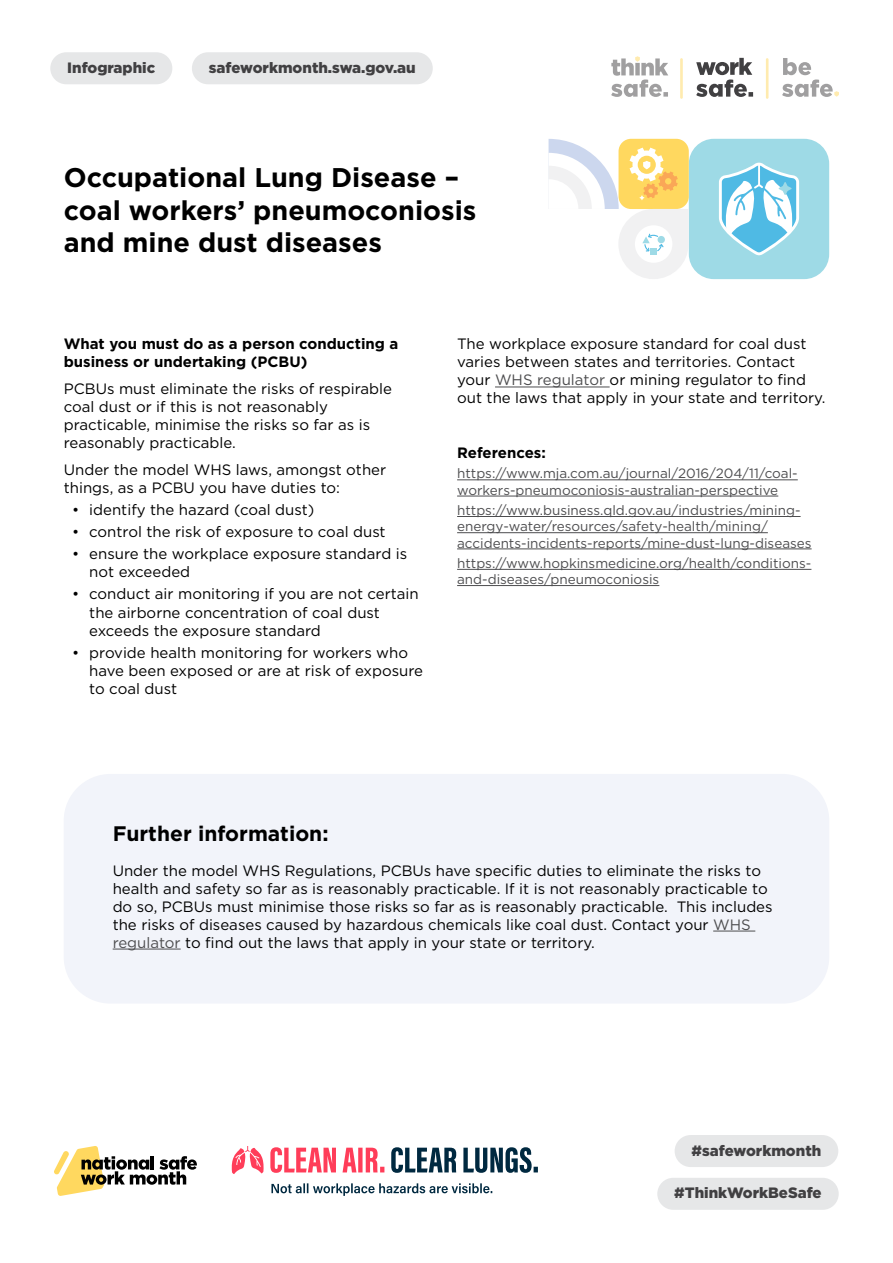
<style>
.page{position:relative;width:893px;height:1263px;background:#fff}
.page>*{position:absolute;margin:0;border:0;box-sizing:border-box;transform-origin:0 0}
.t1{font:700 27px/32.4px "Gotham";color:#000}
.t2{font:700 21px "Gotham";color:#000}
.t3{font:15px/18px "Gotham";color:#000}
.t4{font:700 15px/18px "Gotham";color:#000}
.t5{font:900 15px "Gotham";color:#414042}
.t6{font:13.5px/16.2px "Gotham";color:#4d4d4f}
.s1{color:#4d4d4f}
</style>
<div class="page">
<div style="left:64px;top:774px;width:765px;height:229px;background:#f2f4fa;border-radius:47px"></div>
<hr style="left:713px;top:931px;width:42px;height:1px;background:#4d4d4f">
<hr style="left:113px;top:949px;width:68px;height:1px;background:#4d4d4f">
<hr style="left:495px;top:387px;width:115px;height:1px;background:#4d4d4f">
<hr style="left:457px;top:479px;width:341px;height:1px;background:#4d4d4f">
<hr style="left:457px;top:496px;width:321px;height:1px;background:#4d4d4f">
<hr style="left:457px;top:516px;width:344px;height:1px;background:#4d4d4f">
<hr style="left:457px;top:532px;width:311px;height:1px;background:#4d4d4f">
<hr style="left:457px;top:548px;width:355px;height:1px;background:#4d4d4f">
<hr style="left:457px;top:569px;width:354px;height:1px;background:#4d4d4f">
<hr style="left:457px;top:585px;width:202px;height:1px;background:#4d4d4f">
<div style="left:689px;top:139px;width:140px;height:140px;background:#9edae6;border-radius:25px"></div>
<svg style="left:719px;top:163px;width:80px;height:92px"></svg>
<svg style="left:549px;top:139px;width:140px;height:140px"></svg>
<div style="left:192px;top:52px;width:241px;height:32px;background:#e6e7e8;border-radius:16px"></div>
<div style="left:675px;top:1135px;width:163px;height:32px;background:#e6e7e8;border-radius:16px"></div>
<div style="left:657px;top:1178px;width:182px;height:32px;background:#e6e7e8;border-radius:16px"></div>
<div style="left:50px;top:52px;width:122px;height:32px;background:#e6e7e8;border-radius:16px"></div>
<svg style="left:611px;top:56px;width:57px;height:41px"></svg>
<svg style="left:696px;top:58px;width:57px;height:39px"></svg>
<svg style="left:782px;top:58px;width:57px;height:39px"></svg>
<hr style="left:680px;top:58px;width:3px;height:41px;background:#ffd85f">
<hr style="left:766px;top:58px;width:2px;height:41px;background:#ffd85f">
<svg style="left:54px;top:1146px;width:143px;height:50px"></svg>
<svg style="left:231px;top:1146px;width:33px;height:28px"></svg>
<svg style="left:270px;top:1147px;width:114px;height:26px"></svg>
<svg style="left:391px;top:1147px;width:147px;height:26px"></svg>
<svg style="left:271px;top:1183px;width:221px;height:13px"></svg>
<p class="t5" style="left:67px;top:57px;width:90px">Infographic</p>
<p class="t5" style="left:209px;top:57px;width:208px">safeworkmonth.swa.gov.au</p>
<h1 class="t1" style="left:64px;top:161px;width:414px">Occupational Lung Disease – coal workers’ pneumoconiosis and mine dust diseases</h1>
<p class="t4" style="left:64px;top:335px;width:336px">What you must do as a person conducting a business or undertaking (PCBU)</p>
<p class="t3" style="left:64px;top:379px;width:330px">PCBUs must eliminate the risks of respirable coal dust or if this is not reasonably practicable, minimise the risks so far as is reasonably practicable.</p>
<p class="t3" style="left:64px;top:460px;width:324px">Under the model WHS laws, amongst other things, as a PCBU you have duties to:</p>
<p class="t3" style="left:72px;top:500px;width:244px">• identify the hazard (coal dust)</p>
<p class="t3" style="left:72px;top:522px;width:315px">• control the risk of exposure to coal dust</p>
<p class="t3" style="left:89px;top:545px;width:319px;text-indent:-17px">• ensure the workplace exposure standard is not exceeded</p>
<p class="t3" style="left:89px;top:585px;width:331px;text-indent:-17px">• conduct air monitoring if you are not certain the airborne concentration of coal dust exceeds the exposure standard</p>
<p class="t3" style="left:89px;top:643px;width:335px;text-indent:-17px">• provide health monitoring for workers who have been exposed or are at risk of exposure to coal dust</p>
<p class="t3" style="left:457px;top:335px;width:370px">The workplace exposure standard for coal dust varies between states and territories. Contact your <span class="s1">WHS regulator</span> or mining regulator to find out the laws that apply in your state and territory.</p>
<p class="t4" style="left:457px;top:444px;width:90px">References:</p>
<p class="t6" style="left:457px;top:465px;width:342px">https://www.mja.com.au/journal/2016/204/11/coal&shy;workers-pneumoconiosis-australian-perspective</p>
<p class="t6" style="left:457px;top:502px;width:356px">https://www.business.qld.gov.au/industries/mining&shy;energy-water/resources/safety-health/mining/ accidents-incidents-reports/mine-dust-lung-diseases</p>
<p class="t6" style="left:457px;top:555px;width:356px">https://www.hopkinsmedicine.org/health/conditions&shy;and-diseases/pneumoconiosis</p>
<h2 class="t2" style="left:113px;top:819px;width:217px">Further information:</h2>
<p class="t3" style="left:113px;top:861px;width:661px">Under the model WHS Regulations, PCBUs have specific duties to eliminate the risks to health and safety so far as is reasonably practicable. If it is not reasonably practicable to do so, PCBUs must minimise those risks so far as is reasonably practicable. This includes the risks of diseases caused by hazardous chemicals like coal dust. Contact your <span class="s1">WHS regulator</span> to find out the laws that apply in your state or territory.</p>
<p class="t5" style="left:692px;top:1140px;width:131px">#safeworkmonth</p>
<p class="t5" style="left:674px;top:1183px;width:149px">#ThinkWorkBeSafe</p>
</div>
